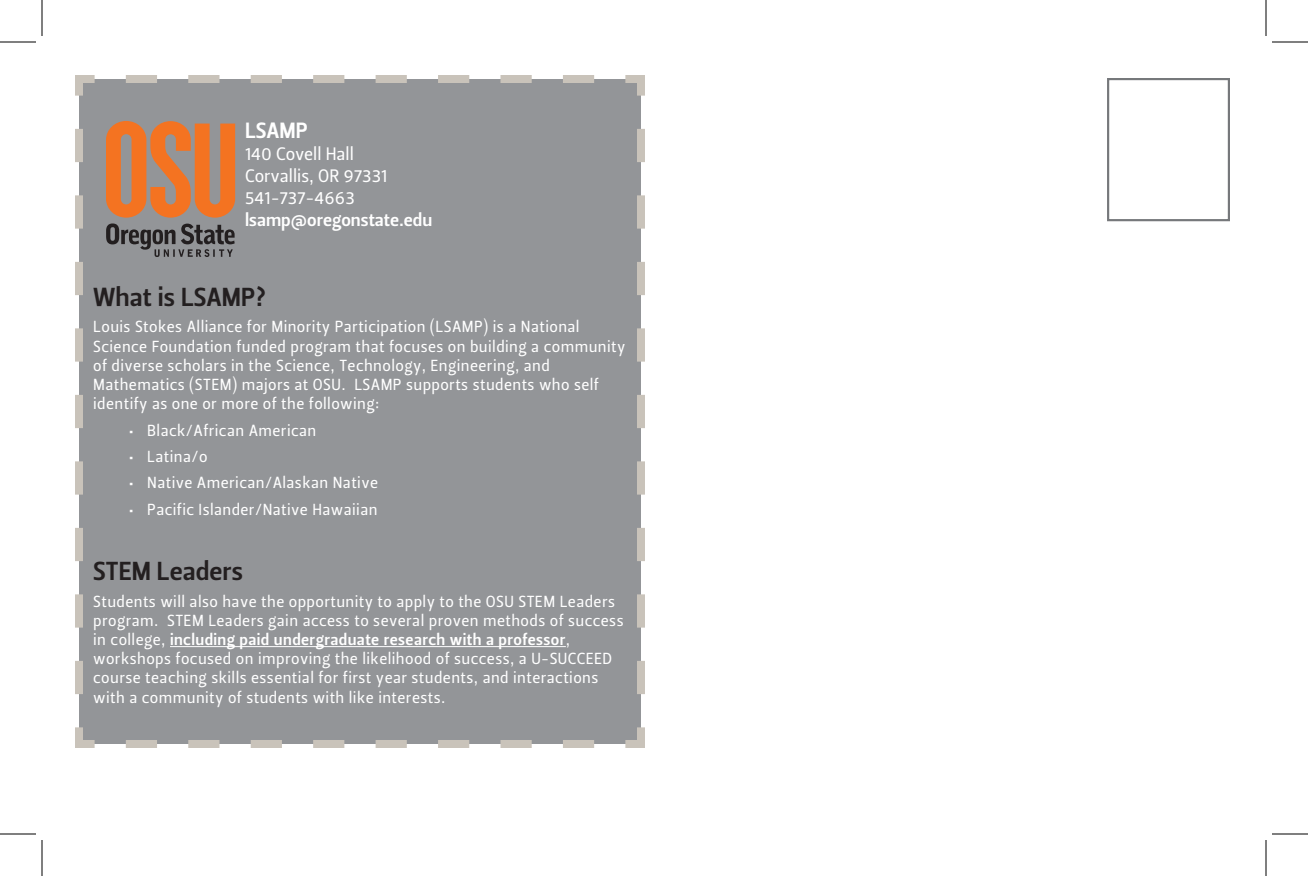
<style>
.page{position:relative;width:1308px;height:876px;background:#fff}
.page>*{position:absolute;margin:0;border:0;box-sizing:border-box;transform-origin:0 0}
.Head{font:26px "Leitura Sans Grot 3";color:#231f20}
.address_head{font:22px "Leitura Sans Grot 3";color:#fff}
.address{font:18px "Leitura Sans Grot 2";color:#fff}
.address-2{font:18px "Leitura Sans Grot 3";color:#fff}
.Head-2{font:16px/19.2px "Leitura Sans Grot 2";letter-spacing:.025em;color:#fff}
.s1{font-family:"Leitura Sans Grot 3"}
</style>
<div class="page">
<div style="left:75px;top:75px;width:570px;height:673px;background:#939598"></div>
<svg style="left:106px;top:121px;width:129px;height:136px;background:#b67b57"></svg>
<div style="left:1107px;top:78px;width:123px;height:143px;border:2px solid #76787b"></div>
<hr style="left:170px;top:646px;width:396px;height:1px;background:#fff">
<hr style="left:0;top:42px;width:36px;height:1px;background:#000">
<hr style="left:1272px;top:42px;width:36px;height:1px;background:#000">
<hr style="left:0;top:834px;width:36px;height:1px;background:#000">
<hr style="left:1272px;top:834px;width:36px;height:1px;background:#000">
<hr style="left:42px;top:0;width:1px;height:36px;background:#000">
<hr style="left:42px;top:840px;width:1px;height:36px;background:#000">
<hr style="left:1266px;top:0;width:1px;height:36px;background:#000">
<hr style="left:1266px;top:840px;width:1px;height:36px;background:#000">
<p class="address_head" style="left:245px;top:115px;width:64px">LSAMP</p>
<p class="address" style="left:245px;top:141px;width:110px">140 Covell Hall</p>
<p class="address" style="left:245px;top:163px;width:144px">Corvallis, OR 97331</p>
<p class="address" style="left:245px;top:185px;width:111px">541-737-4663</p>
<p class="address-2" style="left:245px;top:207px;width:189px">lsamp@oregonstate.edu</p>
<p class="Head" style="left:93px;top:279px;width:175px">What is LSAMP?</p>
<p class="Head-2" style="left:93px;top:318px;width:534px">Louis Stokes Alliance for Minority Participation (LSAMP) is a National Science Foundation funded program that focuses on building a community of diverse scholars in the Science, Technology, Engineering, and Mathematics (STEM) majors at OSU. LSAMP supports students who self identify as one or more of the following:</p>
<p class="Head-2" style="left:129px;top:421px;width:189px">• Black/African American</p>
<p class="Head-2" style="left:129px;top:447px;width:80px">• Latina/o</p>
<p class="Head-2" style="left:129px;top:474px;width:250px">• Native American/Alaskan Native</p>
<p class="Head-2" style="left:129px;top:500px;width:250px">• Pacific Islander/Native Hawaiian</p>
<p class="Head" style="left:93px;top:554px;width:151px">STEM Leaders</p>
<p class="Head-2" style="left:93px;top:592px;width:532px">Students will also have the opportunity to apply to the OSU STEM Leaders program. STEM Leaders gain access to several proven methods of success in college, <span class="s1">including paid undergraduate research with a professor</span>, workshops focused on improving the likelihood of success, a U-SUCCEED course teaching skills essential for first year students, and interactions with a community of students with like interests.</p>
</div>
